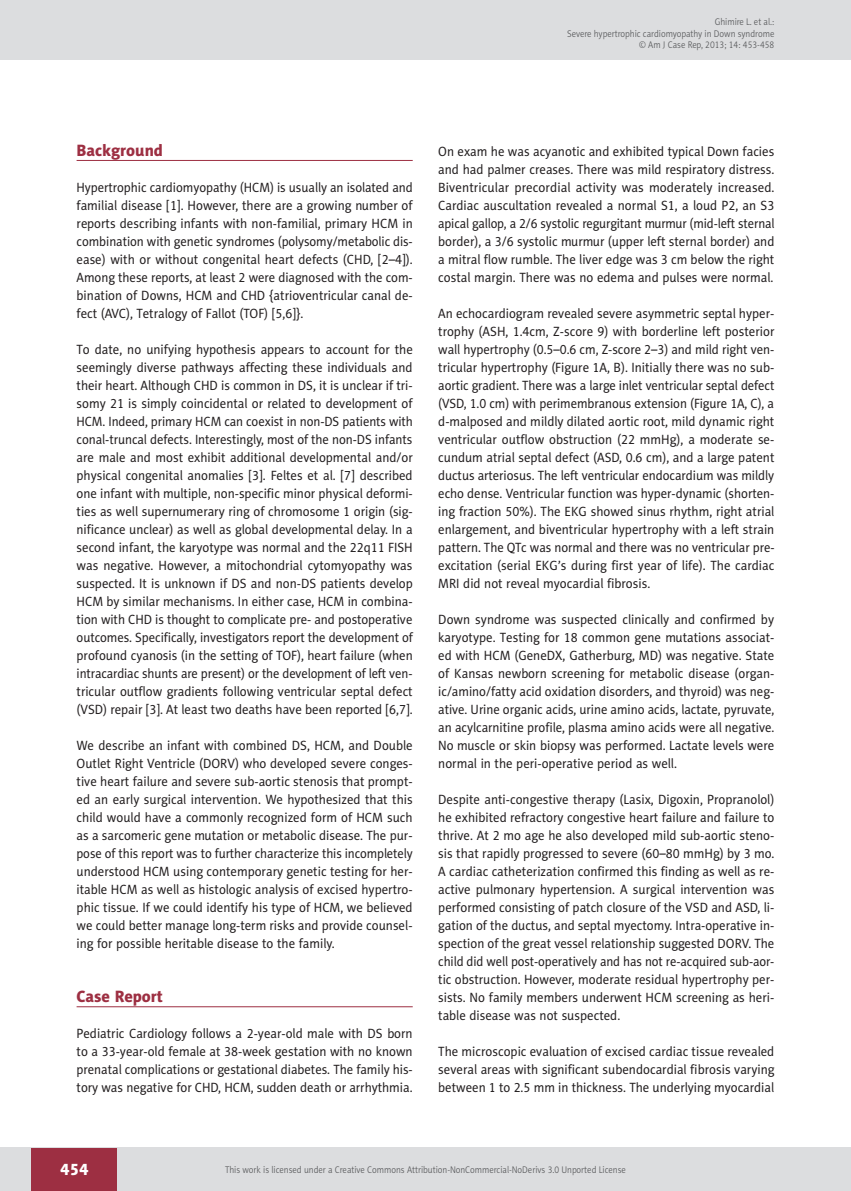
<style>
.page{position:relative;width:851px;height:1191px;background:#fff}
.page>*{position:absolute;margin:0;border:0;box-sizing:border-box;transform-origin:0 0}
.AJCR_Headline_1{font:16.5px "Naomi Sans EFN Heavy";color:#9d2f42}
.t1{font:16.5px "Naomi Sans EFN Heavy";color:#fff}
.AJCR_Body{font:13.5px/18px "Naomi Sans EFN";color:#231f20;text-align:justify;scale:.95 1}
.AJCR_Body-2{font:13.5px/18px "Naomi Sans EFN";color:#231f20;text-align:justify;scale:.94 1}
.AJCR_pagina_sygnatur{font:9.75px "Naomi Sans EFN Light";color:#57585a;scale:.9 1}
.AJCR_pagina_zywa{font:9.75px/11.2px "Naomi Sans EFN Light";color:#57585a;text-align:right;scale:.9 1}
</style>
<div class="page">
<hr style="left:77px;top:160px;width:335px;height:1px;background:#9d2f42">
<hr style="left:77px;top:1006px;width:335px;height:1px;background:#9d2f42">
<div style="left:0;top:1148px;width:850px;height:43px;background:#dcdddf"></div>
<div style="left:32px;top:1148px;width:85px;height:42px;background:#9d2f42"></div>
<div style="left:0;top:0;width:850px;height:60px;background:#dcdddf"></div>
<hr style="left:850px;top:0;width:1px;height:60px;background:#dcdddf">
<p class="AJCR_pagina_zywa" style="left:567px;top:16px;width:232px">Ghimire L. et al.:<br>Severe hypertrophic cardiomyopathy in Down syndrome</p>
<p class="AJCR_pagina_sygnatur" style="left:639px;top:39px;width:152px">© Am J Case Rep, 2013; 14: 453-458</p>
<p class="AJCR_Headline_1" style="left:77px;top:140px;width:88px">Background</p>
<p class="AJCR_Body-2" style="left:77px;top:178px;width:359px">Hypertrophic cardiomyopathy (HCM) is usually an isolated and familial disease [1]. However, there are a growing number of reports describing infants with non-familial, primary HCM in combination with genetic syndromes (polysomy/metabolic dis&shy;ease) with or without congenital heart defects (CHD, [2–4]).<br>Among these reports, at least 2 were diagnosed with the com&shy;bination of Downs, HCM and CHD {atrioventricular canal de&shy;fect (AVC), Tetralogy of Fallot (TOF) [5,6]}.</p>
<p class="AJCR_Body" style="left:77px;top:340px;width:355px">To date, no unifying hypothesis appears to account for the seemingly diverse pathways affecting these individuals and their heart. Although CHD is common in DS, it is unclear if tri&shy;somy 21 is simply coincidental or related to development of HCM. Indeed, primary HCM can coexist in non-DS patients with conal-truncal defects. Interestingly, most of the non-DS infants are male and most exhibit additional developmental and/or physical congenital anomalies [3]. Feltes et al. [7] described one infant with multiple, non-specific minor physical deformi&shy;ties as well supernumerary ring of chromosome 1 origin (sig&shy;nificance unclear) as well as global developmental delay. In a second infant, the karyotype was normal and the 22q11 FISH was negative. However, a mitochondrial cytomyopathy was suspected. It is unknown if DS and non-DS patients develop HCM by similar mechanisms. In either case, HCM in combina&shy;tion with CHD is thought to complicate pre- and postoperative outcomes. Specifically, investigators report the development of profound cyanosis (in the setting of TOF), heart failure (when intracardiac shunts are present) or the development of left ven&shy;tricular outflow gradients following ventricular septal defect (VSD) repair [3]. At least two deaths have been reported [6,7].</p>
<p class="AJCR_Body" style="left:77px;top:736px;width:355px">We describe an infant with combined DS, HCM, and Double Outlet Right Ventricle (DORV) who developed severe conges&shy;tive heart failure and severe sub-aortic stenosis that prompt&shy;ed an early surgical intervention. We hypothesized that this child would have a commonly recognized form of HCM such as a sarcomeric gene mutation or metabolic disease. The pur&shy;pose of this report was to further characterize this incompletely understood HCM using contemporary genetic testing for her&shy;itable HCM as well as histologic analysis of excised hypertro&shy;phic tissue. If we could identify his type of HCM, we believed we could better manage long-term risks and provide counsel&shy;ing for possible heritable disease to the family.</p>
<p class="AJCR_Headline_1" style="left:77px;top:986px;width:88px">Case Report</p>
<p class="AJCR_Body" style="left:77px;top:1024px;width:355px">Pediatric Cardiology follows a 2-year-old male with DS born to a 33-year-old female at 38-week gestation with no known prenatal complications or gestational diabetes. The family his&shy;tory was negative for CHD, HCM, sudden death or arrhythmia.</p>
<p class="AJCR_Body" style="left:438px;top:142px;width:355px">On exam he was acyanotic and exhibited typical Down facies and had palmer creases. There was mild respiratory distress.<br>Biventricular precordial activity was moderately increased.<br>Cardiac auscultation revealed a normal S1, a loud P2, an S3 apical gallop, a 2/6 systolic regurgitant murmur (mid-left sternal border), a 3/6 systolic murmur (upper left sternal border) and a mitral flow rumble. The liver edge was 3 cm below the right costal margin. There was no edema and pulses were normal.</p>
<p class="AJCR_Body" style="left:438px;top:304px;width:355px">An echocardiogram revealed severe asymmetric septal hyper&shy;trophy (ASH, 1.4cm, Z-score 9) with borderline left posterior wall hypertrophy (0.5–0.6 cm, Z-score 2–3) and mild right ven&shy;tricular hypertrophy (Figure 1A, B). Initially there was no sub&shy;aortic gradient. There was a large inlet ventricular septal defect (VSD, 1.0 cm) with perimembranous extension (Figure 1A, C), a d-malposed and mildly dilated aortic root, mild dynamic right ventricular outflow obstruction (22 mmHg), a moderate se&shy;cundum atrial septal defect (ASD, 0.6 cm), and a large patent ductus arteriosus. The left ventricular endocardium was mildly echo dense. Ventricular function was hyper-dynamic (shorten&shy;ing fraction 50%). The EKG showed sinus rhythm, right atrial enlargement, and biventricular hypertrophy with a left strain pattern. The QTc was normal and there was no ventricular pre&shy;excitation (serial EKG’s during first year of life). The cardiac MRI did not reveal myocardial fibrosis.</p>
<p class="AJCR_Body" style="left:438px;top:610px;width:355px">Down syndrome was suspected clinically and confirmed by karyotype. Testing for 18 common gene mutations associat&shy;ed with HCM (GeneDX, Gatherburg, MD) was negative. State of Kansas newborn screening for metabolic disease (organ&shy;ic/amino/fatty acid oxidation disorders, and thyroid) was neg&shy;ative. Urine organic acids, urine amino acids, lactate, pyruvate, an acylcarnitine profile, plasma amino acids were all negative.<br>No muscle or skin biopsy was performed. Lactate levels were normal in the peri-operative period as well.</p>
<p class="AJCR_Body" style="left:438px;top:790px;width:355px">Despite anti-congestive therapy (Lasix, Digoxin, Propranolol) he exhibited refractory congestive heart failure and failure to thrive. At 2 mo age he also developed mild sub-aortic steno&shy;sis that rapidly progressed to severe (60–80 mmHg) by 3 mo.<br>A cardiac catheterization confirmed this finding as well as re&shy;active pulmonary hypertension. A surgical intervention was performed consisting of patch closure of the VSD and ASD, li&shy;gation of the ductus, and septal myectomy. Intra-operative in&shy;spection of the great vessel relationship suggested DORV. The child did well post-operatively and has not re-acquired sub-aor&shy;tic obstruction. However, moderate residual hypertrophy per&shy;sists. No family members underwent HCM screening as heri&shy;table disease was not suspected.</p>
<p class="AJCR_Body" style="left:438px;top:1042px;width:355px">The microscopic evaluation of excised cardiac tissue revealed several areas with significant subendocardial fibrosis varying between 1 to 2.5 mm in thickness. The underlying myocardial</p>
<p class="t1" style="left:60px;top:1159px;width:30px">454</p>
<p class="AJCR_pagina_sygnatur" style="left:225px;top:1164px;width:447px">This work is licensed under a Creative Commons Attribution-NonCommercial-NoDerivs 3.0 Unported License</p>
</div>
